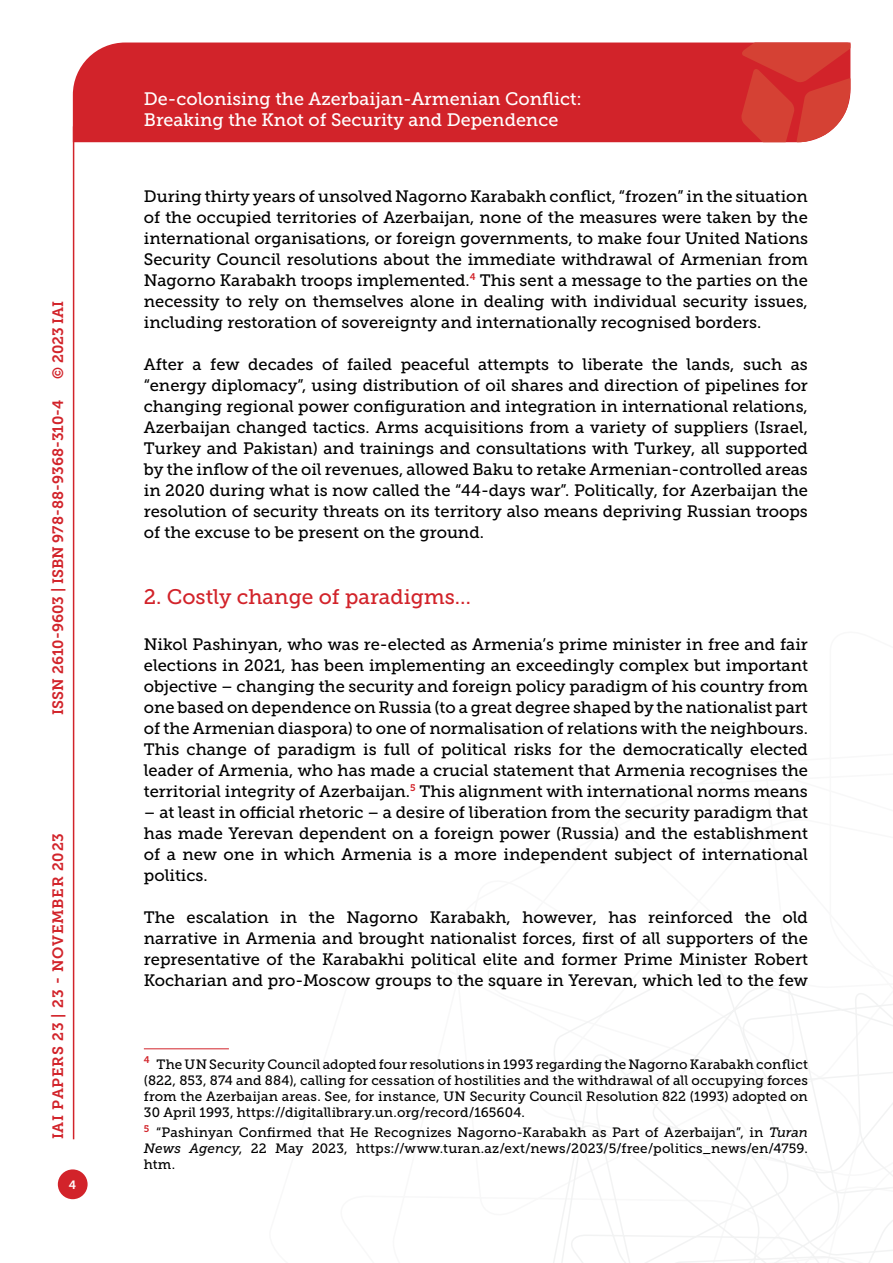
<style>
.page{position:relative;width:893px;height:1263px;background:#fff}
.page>*{position:absolute;margin:0;border:0;box-sizing:border-box;transform-origin:0 0}
.t1{font:21px "Museo Slab 500";color:#d2232a}
.t2{font:18px/21.6px "Museo Slab 500";color:#fff}
.t3{font:16.5px/21px "Museo Slab 500";color:#000;text-align:justify}
.t4{font:15px "Museo Slab 700";color:#d2232a}
.t5{font:15px "Museo Slab 700";letter-spacing:.05em;color:#d2232a}
.t6{font:13.5px/16.2px "Museo Slab 500";letter-spacing:.01em;color:#000;text-align:justify}
.t7{font:12px "Museo Slab 700";color:#fff}
.s1{font-style:italic}
</style>
<div class="page">
<svg style="left:553px;top:960px;width:340px;height:303px"></svg>
<div style="left:73px;top:43px;width:668px;height:99px;background:#d2232a"></div>
<svg style="left:741px;top:43px;width:109px;height:99px;background:#d6423b"></svg>
<div style="left:58px;top:1169px;width:30px;height:30px;background:#d2232a;border-radius:50%"></div>
<hr style="left:73px;top:126px;width:1px;height:1013px;background:#d2232a">
<hr style="left:144px;top:1048px;width:85px;height:1px;background:#d2232a">
<p class="t4" style="left:50px;top:379px;width:80px;rotate:-90deg">© 2023 IAI</p>
<p class="t4" style="left:49px;top:714px;width:316px;rotate:-90deg">ISSN 2610-9603 | ISBN 978-88-9368-310-4</p>
<p class="t5" style="left:50px;top:1139px;width:308px;rotate:-90deg">IAI Papers 23 | 23 - November 2023</p>
<p class="t7" style="left:69px;top:1178px;width:9px">4</p>
<p class="t2" style="left:144px;top:88px;width:439px">De-colonising the Azerbaijan-Armenian Conflict:<br>Breaking the Knot of Security and Dependence</p>
<p class="t3" style="left:144px;top:186px;width:666px">During thirty years of unsolved Nagorno Karabakh conflict, “frozen” in the situation of the occupied territories of Azerbaijan, none of the measures were taken by the international organisations, or foreign governments, to make four United Nations Security Council resolutions about the immediate withdrawal of Armenian from Nagorno Karabakh troops implemented.<sup>4</sup> This sent a message to the parties on the necessity to rely on themselves alone in dealing with individual security issues, including restoration of sovereignty and internationally recognised borders.</p>
<p class="t3" style="left:144px;top:354px;width:666px">After a few decades of failed peaceful attempts to liberate the lands, such as “energy diplomacy”, using distribution of oil shares and direction of pipelines for changing regional power configuration and integration in international relations, Azerbaijan changed tactics. Arms acquisitions from a variety of suppliers (Israel, Turkey and Pakistan) and trainings and consultations with Turkey, all supported by the inflow of the oil revenues, allowed Baku to retake Armenian-controlled areas in 2020 during what is now called the “44-days war”. Politically, for Azerbaijan the resolution of security threats on its territory also means depriving Russian troops of the excuse to be present on the ground.</p>
<p class="t1" style="left:144px;top:585px;width:329px">2. Costly change of paradigms…</p>
<p class="t3" style="left:144px;top:634px;width:666px">Nikol Pashinyan, who was re-elected as Armenia’s prime minister in free and fair elections in 2021, has been implementing an exceedingly complex but important objective – changing the security and foreign policy paradigm of his country from one based on dependence on Russia (to a great degree shaped by the nationalist part of the Armenian diaspora) to one of normalisation of relations with the neighbours.<br>This change of paradigm is full of political risks for the democratically elected leader of Armenia, who has made a crucial statement that Armenia recognises the territorial integrity of Azerbaijan.<sup>5</sup> This alignment with international norms means</p>
<p class="t3" style="left:144px;top:802px;width:666px">– at least in official rhetoric – a desire of liberation from the security paradigm that has made Yerevan dependent on a foreign power (Russia) and the establishment of a new one in which Armenia is a more independent subject of international politics.</p>
<p class="t3" style="left:144px;top:907px;width:666px">The escalation in the Nagorno Karabakh, however, has reinforced the old narrative in Armenia and brought nationalist forces, first of all supporters of the representative of the Karabakhi political elite and former Prime Minister Robert Kocharian and pro-Moscow groups to the square in Yerevan, which led to the few</p>
<p class="t6" style="left:144px;top:1056px;width:666px"><sup>4</sup> The UN Security Council adopted four resolutions in 1993 regarding the Nagorno Karabakh conflict (822, 853, 874 and 884), calling for cessation of hostilities and the withdrawal of all occupying forces from the Azerbaijan areas. See, for instance, UN Security Council Resolution 822 (1993) adopted on 30 April 1993, https://digitallibrary.un.org/record/165604.</p>
<p class="t6" style="left:144px;top:1124px;width:666px"><sup>5</sup> “Pashinyan Confirmed that He Recognizes Nagorno-Karabakh as Part of Azerbaijan”, in <span class="s1">Turan News Agency</span>, 22 May 2023, https://www.turan.az/ext/news/2023/5/free/politics_news/en/4759. htm.</p>
</div>
